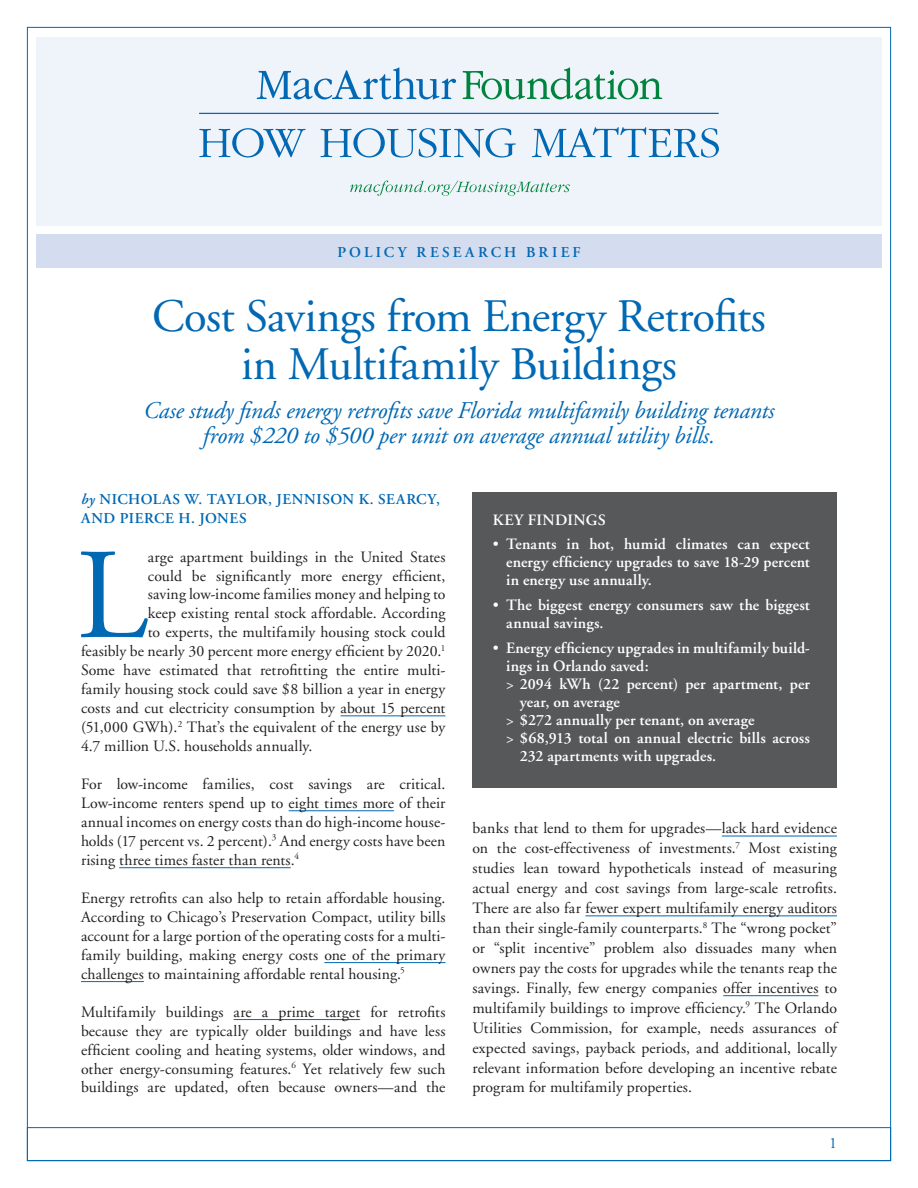
<style>
.page{position:relative;width:918px;height:1188px;background:#fff}
.page>*{position:absolute;margin:0;border:0;box-sizing:border-box;transform-origin:0 0}
.Intro_paragraph{font:128.85px "Adobe Garamond";color:#0168b3}
.t1{font:46.5px/48px "Adobe Garamond";letter-spacing:-.01em;color:#0168b3;text-align:center}
.Deck{font:italic 24px/25.5px "Adobe Garamond";letter-spacing:-.01em;color:#0168b3;text-align:center}
.Body{font:15.75px/20px "Adobe Garamond";letter-spacing:.005em;color:#231f20;text-align:justify}
.Intro_paragraph-2{font:15.75px "Adobe Garamond";letter-spacing:.005em;color:#231f20}
.Subhead_2{font:600 15.75px/18px "Adobe Garamond";letter-spacing:.005em;color:#fff}
.Subhead_2-2{font:600 15.75px "Adobe Garamond";letter-spacing:.025em;color:#fff}
.t2{font:15.75px "Adobe Garamond";color:#0168b3}
.Byline{font:600 15px/19px "Adobe Garamond";letter-spacing:.045em;color:#0168b3}
.Byline-2{font:600 15px "Adobe Garamond";letter-spacing:.22em;color:#0168b3}
.s1{font-style:italic}
.s2{font-weight:400}
</style>
<div class="page">
<div style="left:27px;top:1127px;width:864px;height:34px;border:1px solid #0168b3"></div>
<div style="left:36px;top:37px;width:846px;height:189px;background:#eff3fa"></div>
<hr style="left:341px;top:716px;width:105px;height:1px;background:#0168b3">
<hr style="left:289px;top:811px;width:105px;height:1px;background:#0168b3">
<hr style="left:119px;top:867px;width:172px;height:1px;background:#0168b3">
<hr style="left:324px;top:962px;width:121px;height:1px;background:#0168b3">
<hr style="left:81px;top:981px;width:63px;height:1px;background:#0168b3">
<hr style="left:234px;top:1019px;width:126px;height:1px;background:#0168b3">
<hr style="left:722px;top:836px;width:115px;height:1px;background:#0168b3">
<hr style="left:585px;top:916px;width:252px;height:1px;background:#0168b3">
<hr style="left:723px;top:995px;width:95px;height:1px;background:#0168b3">
<svg style="left:257px;top:67px;width:199px;height:33px"></svg>
<svg style="left:463px;top:67px;width:199px;height:33px"></svg>
<svg style="left:350px;top:181px;width:220px;height:15px"></svg>
<svg style="left:199px;top:128px;width:107px;height:30px"></svg>
<svg style="left:320px;top:128px;width:196px;height:30px"></svg>
<svg style="left:532px;top:127px;width:187px;height:31px"></svg>
<hr style="left:199px;top:113px;width:520px;height:1px;background:#0168b3">
<div style="left:36px;top:234px;width:846px;height:34px;background:#d3ddef"></div>
<div style="left:472px;top:493px;width:365px;height:295px;background:#57585a"></div>
<p class="Byline-2" style="left:337px;top:244px;width:245px">POLICY RESEARCH BRIEF</p>
<p class="t1" style="left:152px;top:293px;width:615px">Cost Savings from Energy Retrofits in Multifamily Buildings</p>
<p class="Deck" style="left:144px;top:398px;width:632px">Case study finds energy retrofits save Florida multifamily building tenants from $220 to $500 per unit on average annual utility bills.</p>
<p class="Byline" style="left:81px;top:490px;width:360px"><span class="s1">by</span> NICHOLAS W. TAYLOR, JENNISON K. SEARCY,<br>AND PIERCE H. JONES</p>
<p class="Intro_paragraph" style="left:77px;top:527px;width:73px">L</p>
<p class="Intro_paragraph-2" style="left:148px;top:549px;width:299px">arge apartment buildings in the United States</p>
<p class="Intro_paragraph-2" style="left:148px;top:567px;width:299px">could be significantly more energy efficient,</p>
<p class="Intro_paragraph-2" style="left:148px;top:586px;width:299px">saving low-income families money and helping to</p>
<p class="Intro_paragraph-2" style="left:148px;top:605px;width:299px">keep existing rental stock affordable. According</p>
<p class="Intro_paragraph-2" style="left:148px;top:624px;width:299px">to experts, the multifamily housing stock could</p>
<p class="Intro_paragraph-2" style="left:81px;top:643px;width:366px">feasibly be nearly 30 percent more energy efficient by 2020.<sup>1</sup></p>
<p class="Intro_paragraph-2" style="left:81px;top:661px;width:366px">Some have estimated that retrofitting the entire multi-</p>
<p class="Intro_paragraph-2" style="left:81px;top:680px;width:366px">family housing stock could save $8 billion a year in energy</p>
<p class="Intro_paragraph-2" style="left:81px;top:699px;width:366px">costs and cut electricity consumption by about 15 percent</p>
<p class="Intro_paragraph-2" style="left:81px;top:718px;width:366px">(51,000 GWh).<sup>2</sup> That’s the equivalent of the energy use by</p>
<p class="Intro_paragraph-2" style="left:81px;top:737px;width:233px">4.7 million U.S. households annually.</p>
<p class="Body" style="left:81px;top:775px;width:366px;line-height:19px">For low-income families, cost savings are critical.<br>Low-income renters spend up to eight times more of their annual incomes on energy costs than do high-income house&shy;holds (17 percent vs. 2 percent).<sup>3</sup> And energy costs have been rising three times faster than rents.<sup>4</sup></p>
<p class="Body" style="left:81px;top:889px;width:366px;line-height:19px">Energy retrofits can also help to retain affordable housing.<br>According to Chicago’s Preservation Compact, utility bills account for a large portion of the operating costs for a multi&shy;family building, making energy costs one of the primary challenges to maintaining affordable rental housing.<sup>5</sup></p>
<p class="Body" style="left:81px;top:1002px;width:366px;line-height:19px">Multifamily buildings are a prime target for retrofits because they are typically older buildings and have less efficient cooling and heating systems, older windows, and other energy-consuming features.<sup>6</sup> Yet relatively few such buildings are updated, often because owners—and the</p>
<p class="Subhead_2-2" style="left:493px;top:511px;width:115px">KEY FINDINGS</p>
<p class="Subhead_2" style="left:506px;top:536px;width:305px;text-align:justify;text-indent:-14px"><span class="s2">•</span> Tenants in hot, humid climates can expect energy efficiency upgrades to save 18-29 percent in energy use annually.</p>
<p class="Subhead_2" style="left:506px;top:596px;width:305px;text-indent:-14px"><span class="s2">•</span> The biggest energy consumers saw the biggest annual savings.</p>
<p class="Subhead_2" style="left:506px;top:639px;width:305px;text-indent:-14px"><span class="s2">•</span> Energy efficiency upgrades in multifamily build&shy;ings in Orlando saved:</p>
<p class="Subhead_2" style="left:520px;top:675px;width:292px;text-indent:-14px"><span class="s2">&gt;</span> 2094 kWh (22 percent) per apartment, per year, on average</p>
<p class="Subhead_2" style="left:506px;top:711px;width:250px"><span class="s2">&gt;</span> $272 annually per tenant, on average</p>
<p class="Subhead_2" style="left:520px;top:729px;width:292px;text-indent:-14px"><span class="s2">&gt;</span> $68,913 total on annual electric bills across<br>232 apartments with upgrades.</p>
<p class="Body" style="left:472px;top:818px;width:366px">banks that lend to them for upgrades—lack hard evidence on the cost-effectiveness of investments.<sup>7</sup> Most existing studies lean toward hypotheticals instead of measuring actual energy and cost savings from large-scale retrofits.<br>There are also far fewer expert multifamily energy auditors than their single-family counterparts.<sup>8</sup> The “wrong pocket” or “split incentive” problem also dissuades many when owners pay the costs for upgrades while the tenants reap the savings. Finally, few energy companies offer incentives to multifamily buildings to improve efficiency.<sup>9</sup> The Orlando Utilities Commission, for example, needs assurances of expected savings, payback periods, and additional, locally relevant information before developing an incentive rebate program for multifamily properties.</p>
<p class="t2" style="left:829px;top:1135px;width:9px">1</p>
</div>
